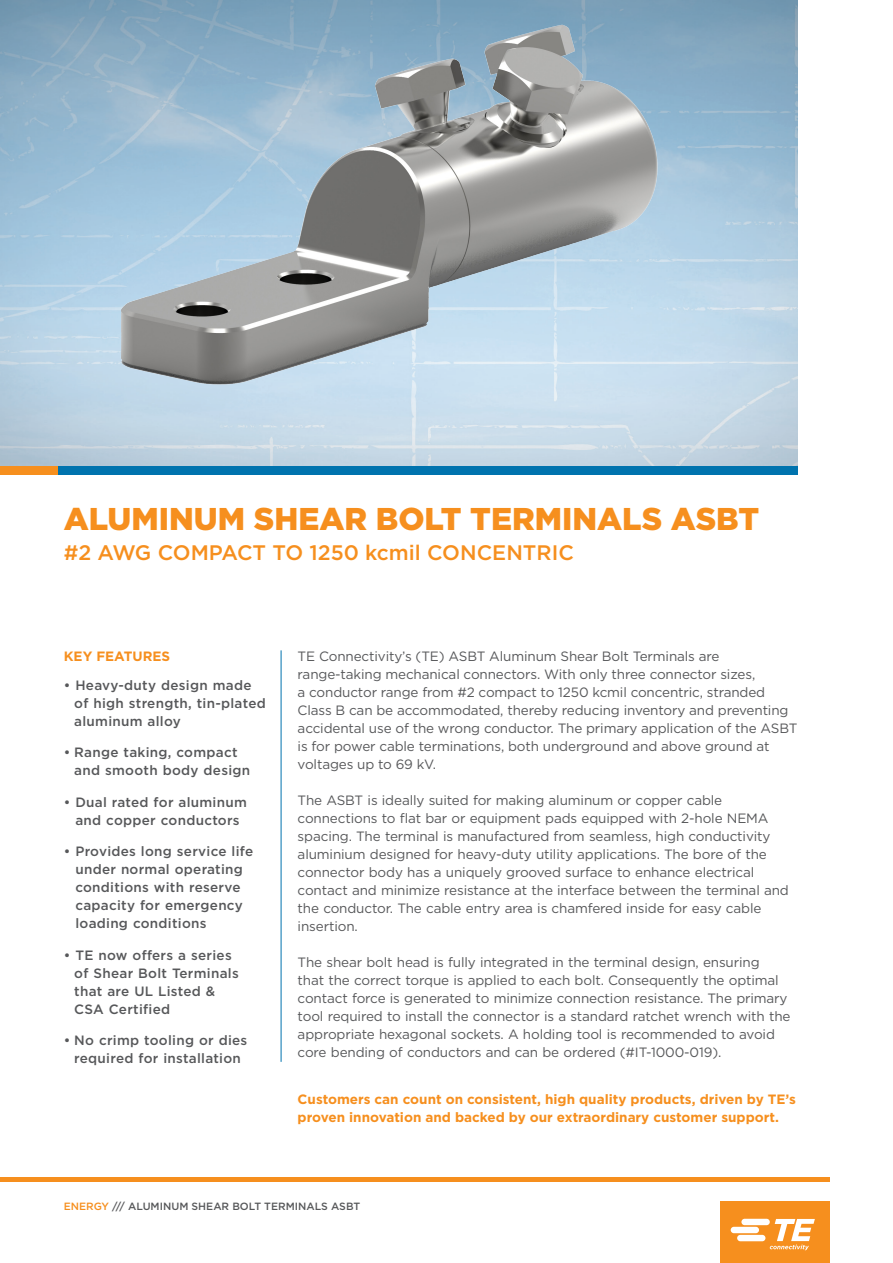
<style>
.page{position:relative;width:893px;height:1263px;background:#fff}
.page>*{position:absolute;margin:0;border:0;box-sizing:border-box;transform-origin:0 0}
.Cover_-_Main_Headlin{font:900 31.5px "Gotham";color:#f68f1e}
.Cover_-_Subhead{font:500 21px "Gotham";color:#f68f1e}
._02_Body_Copy{font:13.5px/18px "Gotham";letter-spacing:-.01em;color:#57585a}
.Key_Features_-_Bulle{font:500 13.5px/18px "Gotham";letter-spacing:.02em;color:#57585a}
.Cover_-_Closing_Copy{font:700 13.5px/18px "Gotham";color:#f68f1e}
.KEY_FEATURE__TITLE{font:700 13.5px "Gotham";color:#f68f1e}
.WP_Footer_Info{font:500 10.5px "Gotham";color:#57585a}
.s1{color:#f68f1e}
</style>
<div class="page">
<img style="left:0;top:0;width:797px;height:466px">
<hr style="left:281px;top:650px;width:1px;height:412px;background:#0073ae">
<div style="left:0;top:466px;width:58px;height:9px;background:#f68f1e"></div>
<div style="left:58px;top:466px;width:739px;height:9px;background:#0073ae"></div>
<hr style="left:0;top:1177px;width:829px;height:4px;background:#f68f1e">
<div style="left:720px;top:1201px;width:109px;height:62px;background:#f68f1e"></div>
<svg style="left:731px;top:1219px;width:84px;height:31px"></svg>
<img style="left:34px;top:0;width:702px;height:466px">
<p class="Cover_-_Main_Headlin" style="left:64px;top:497px;width:697px">ALUMINUM SHEAR BOLT TERMINALS ASBT</p>
<p class="Cover_-_Subhead" style="left:64px;top:539px;width:512px">#2 AWG COMPACT TO 1250 kcmil CONCENTRIC</p>
<p class="KEY_FEATURE__TITLE" style="left:64px;top:647px;width:108px">KEY FEATURES</p>
<p class="_02_Body_Copy" style="left:298px;top:647px;width:501px">TE Connectivity’s (TE) ASBT Aluminum Shear Bolt Terminals are range-taking mechanical connectors. With only three connector sizes,<br>a conductor range from #2 compact to 1250 kcmil concentric, stranded Class B can be accommodated, thereby reducing inventory and preventing accidental use of the wrong conductor. The primary application of the ASBT is for power cable terminations, both underground and above ground at voltages up to 69 kV.</p>
<p class="_02_Body_Copy" style="left:298px;top:791px;width:493px">The ASBT is ideally suited for making aluminum or copper cable connections to flat bar or equipment pads equipped with 2-hole NEMA spacing. The terminal is manufactured from seamless, high conductivity aluminium designed for heavy-duty utility applications. The bore of the connector body has a uniquely grooved surface to enhance electrical contact and minimize resistance at the interface between the terminal and the conductor. The cable entry area is chamfered inside for easy cable insertion.</p>
<p class="_02_Body_Copy" style="left:298px;top:953px;width:494px">The shear bolt head is fully integrated in the terminal design, ensuring<br>that the correct torque is applied to each bolt. Consequently the optimal contact force is generated to minimize connection resistance. The primary tool required to install the connector is a standard ratchet wrench with the appropriate hexagonal sockets. A holding tool is recommended to avoid core bending of conductors and can be ordered (#IT-1000-019).</p>
<p class="Cover_-_Closing_Copy" style="left:298px;top:1090px;width:500px">Customers can count on consistent, high quality products, driven by TE’s proven innovation and backed by our extraordinary customer support.</p>
<p class="Key_Features_-_Bulle" style="left:74px;top:676px;width:193px;text-indent:-11px">• Heavy-duty design made of high strength, tin-plated aluminum alloy</p>
<p class="Key_Features_-_Bulle" style="left:74px;top:743px;width:177px;text-indent:-11px">• Range taking, compact and smooth body design</p>
<p class="Key_Features_-_Bulle" style="left:64px;top:793px;width:185px;text-align:center">• Dual rated for aluminum and copper conductors</p>
<p class="Key_Features_-_Bulle" style="left:75px;top:842px;width:179px;text-indent:-12px">• Provides long service life under normal operating conditions with reserve capacity for emergency loading conditions</p>
<p class="Key_Features_-_Bulle" style="left:74px;top:946px;width:166px;text-indent:-11px">• TE now offers a series of Shear Bolt Terminals that are UL Listed &amp;<br>CSA Certified</p>
<p class="Key_Features_-_Bulle" style="left:64px;top:1031px;width:185px;text-align:center">• No crimp tooling or dies required for installation</p>
<p class="WP_Footer_Info" style="left:64px;top:1199px;width:298px"><span class="s1">ENERGY</span> /// ALUMINUM SHEAR BOLT TERMINALS ASBT</p>
</div>
